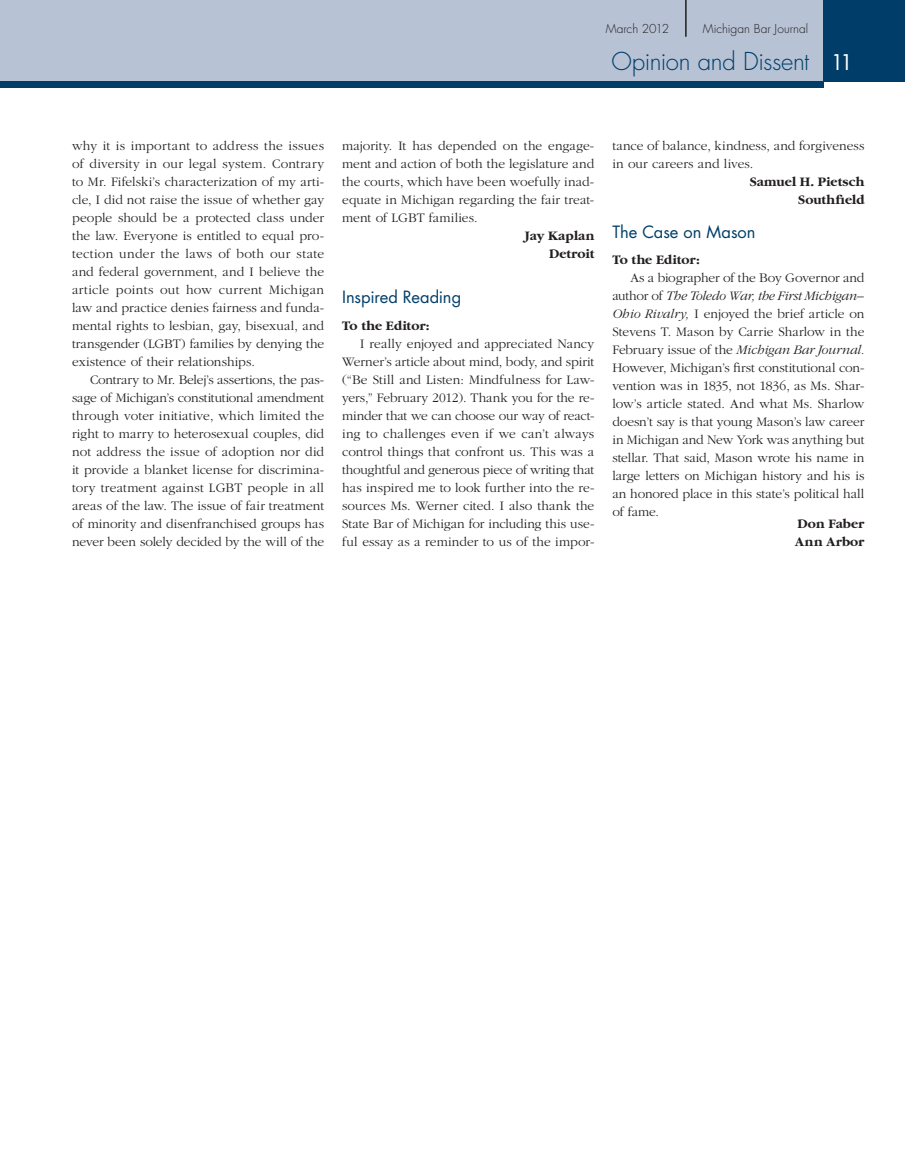
<style>
.page{position:relative;width:905px;height:1175px;background:#fff}
.page>*{position:absolute;margin:0;border:0;box-sizing:border-box;transform-origin:0 0}
.t1{font:300 24px "Futura";letter-spacing:-.02em;color:#003e69}
.t2{font:16.5px "Futura";letter-spacing:-.005em;color:#003e69}
.t3{font:300 13.5px/18px "Garamond";color:#231f20;text-align:justify}
.t4{font:700 13.5px/18px "Garamond";letter-spacing:.005em;color:#231f20;text-align:right}
.t5{font:300 12px "Futura";color:#231f20}
.s1{font-weight:400;font-size:21px;color:#fff}
.s2{font-style:italic}
</style>
<div class="page">
<div style="left:0;top:0;width:823px;height:82px;background:#b7c2d4"></div>
<div style="left:0;top:82px;width:823px;height:6px;background:#003e69"></div>
<div style="left:823px;top:0;width:81px;height:82px;background:#003e69"></div>
<hr style="left:685px;top:0;width:1px;height:37px;background:#231f20">
<p class="t5" style="left:605px;top:21px;width:65px">March 2012</p>
<p class="t5" style="left:702px;top:21px;width:107px">Michigan Bar Journal</p>
<h1 class="t1" style="left:611px;top:46px;width:243px">Opinion and Dissent <span class="s1">11</span></h1>
<p class="t3" style="left:72px;top:137px;width:254px">why it is important to address the issues of diversity in our legal system. Contrary to Mr. Fifelski’s characterization of my arti&shy;cle, I did not raise the issue of whether gay people should be a protected class under the law. Everyone is entitled to equal pro&shy;tection under the laws of both our state and federal government, and I believe the article points out how current Michigan law and practice denies fairness and funda&shy;mental rights to lesbian, gay, bisexual, and transgender (LGBT) families by denying the existence of their relationships.</p>
<p class="t3" style="left:72px;top:371px;width:254px;text-indent:18px">Contrary to Mr. Belej’s assertions, the pas&shy;sage of Michigan’s constitutional amendment through voter initiative, which limited the right to marry to heterosexual couples, did not address the issue of adoption nor did it provide a blanket license for discrimina&shy;tory treatment against LGBT people in all areas of the law. The issue of fair treatment of minority and disenfranchised groups has never been solely decided by the will of the</p>
<p class="t3" style="left:342px;top:137px;width:254px">majority. It has depended on the engage&shy;ment and action of both the legislature and the courts, which have been woefully inad&shy;equate in Michigan regarding the fair treat&shy;ment of LGBT families.</p>
<p class="t4" style="left:524px;top:226px;width:71px">Jay Kaplan<br>Detroit</p>
<p class="t2" style="left:342px;top:285px;width:121px">Inspired Reading</p>
<p class="t4" style="left:342px;top:317px;width:89px">To the Editor:</p>
<p class="t3" style="left:342px;top:335px;width:254px;text-indent:18px">I really enjoyed and appreciated Nancy Werner’s article about mind, body, and spirit (“Be Still and Listen: Mindfulness for Law&shy;yers,” February 2012). Thank you for the re&shy;minder that we can choose our way of react&shy;ing to challenges even if we can’t always control things that confront us. This was a thoughtful and generous piece of writing that has inspired me to look further into the re&shy;sources Ms. Werner cited. I also thank the State Bar of Michigan for including this use&shy;ful essay as a reminder to us of the impor-</p>
<p class="t3" style="left:612px;top:137px;width:253px">tance of balance, kindness, and forgiveness in our careers and lives.</p>
<p class="t4" style="left:749px;top:173px;width:116px">Samuel H. Pietsch<br>Southfield</p>
<p class="t2" style="left:612px;top:221px;width:145px">The Case on Mason</p>
<p class="t4" style="left:612px;top:251px;width:89px">To the Editor:</p>
<p class="t3" style="left:612px;top:269px;width:254px;text-indent:18px">As a biographer of the Boy Governor and author of <span class="s2">The Toledo War, the First Michigan– Ohio Rivalry,</span> I enjoyed the brief article on Stevens T. Mason by Carrie Sharlow in the February issue of the <span class="s2">Michigan Bar Journal.<br></span>However, Michigan’s first constitutional con&shy;vention was in 1835, not 1836, as Ms. Shar&shy;low’s article stated. And what Ms. Sharlow doesn’t say is that young Mason’s law career in Michigan and New York was anything but stellar. That said, Mason wrote his name in large letters on Michigan history and his is an honored place in this state’s political hall of fame.</p>
<p class="t4" style="left:795px;top:515px;width:71px;text-align:left">Don Faber<br>Ann Arbor</p>
</div>
